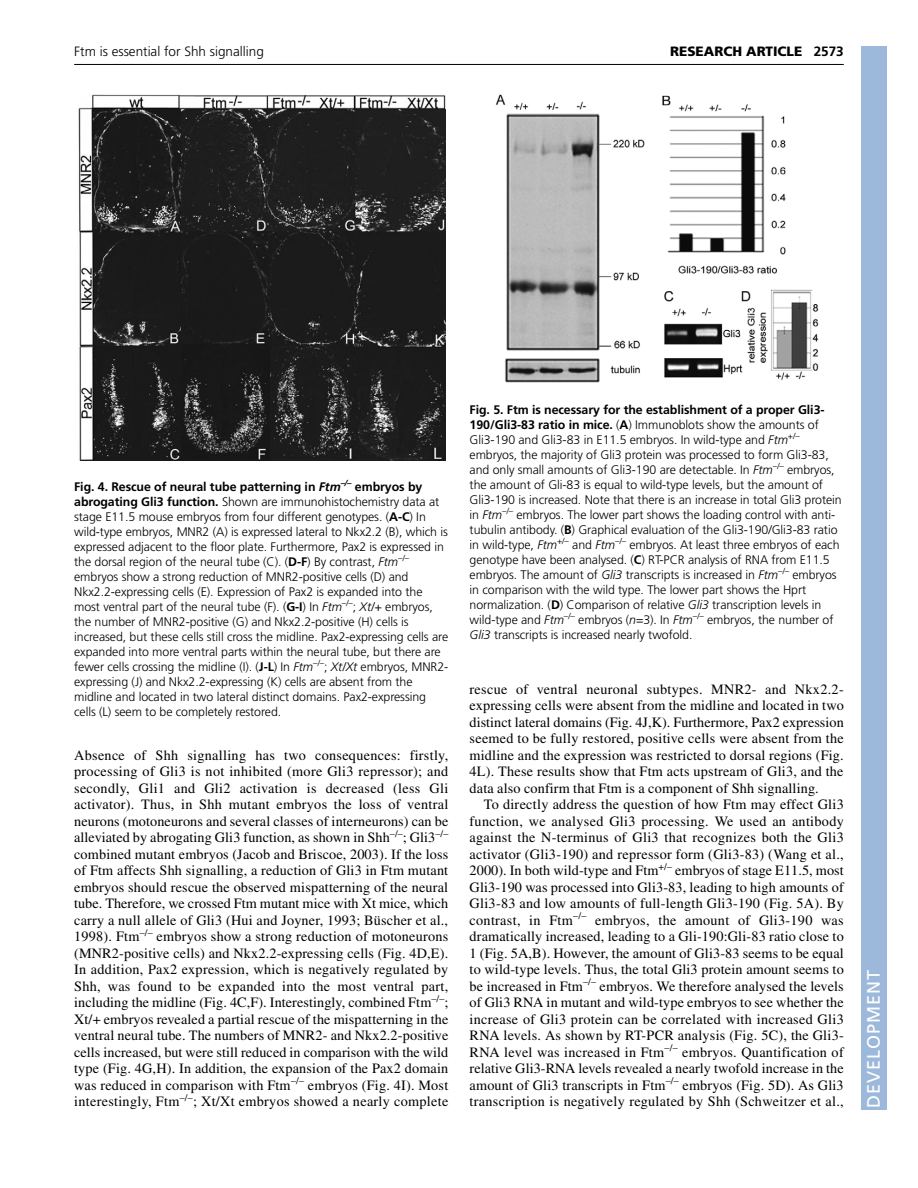
<style>
.page{position:relative;width:918px;height:1188px;background:#fff}
.page>*{position:absolute;margin:0;border:0;box-sizing:border-box;transform-origin:0 0}
.t1{font:18px "Frutiger LT Std";letter-spacing:.055em;color:#fff}
.t2{font:14.25px/16.5px "Times";letter-spacing:.02em;color:#000;text-align:justify}
.t3{font:300 13.5px "Frutiger LT Std";color:#000}
.t4{font:900 13.5px "Frutiger LT Std";color:#000}
.t5{font:300 12.3px/15px "Frutiger LT Std";letter-spacing:-.005em;color:#000}
.s1{font-weight:700}
.s2{font-weight:700;font-style:italic}
.s3{font-style:italic}
</style>
<div class="page">
<div style="left:861px;top:46px;width:25px;height:1064px;background:#9cb9db"></div>
<hr style="left:74px;top:64px;width:770px;height:1px;background:#000">
<img style="left:78px;top:94px;width:367px;height:366px">
<img style="left:495px;top:94px;width:324px;height:289px">
<p class="t3" style="left:74px;top:46px;width:191px">Ftm is essential for Shh signalling</p>
<p class="t4" style="left:670px;top:46px;width:175px">RESEARCH ARTICLE <span class="s1">2573</span></p>
<p class="t5" style="left:74px;top:480px;width:376px"><span class="s1">Fig. 4. Rescue of neural tube patterning in</span> <span class="s2">Ftm</span><sup>–/–</sup> <span class="s1">embryos by abrogating Gli3 function.</span> Shown are immunohistochemistry data at stage E11.5 mouse embryos from four different genotypes. (<span class="s1">A-C</span>) In wild-type embryos, MNR2 (A) is expressed lateral to Nkx2.2 (B), which is expressed adjacent to the floor plate. Furthermore, Pax2 is expressed in the dorsal region of the neural tube (C). (<span class="s1">D-F</span>) By contrast, <span class="s3">Ftm</span><sup>–/– </sup>embryos show a strong reduction of MNR2-positive cells (D) and Nkx2.2-expressing cells (E). Expression of Pax2 is expanded into the most ventral part of the neural tube (F). (<span class="s1">G-I</span>) In <span class="s3">Ftm</span><sup>–/–</sup>; <span class="s3">Xt/+</span> embryos, the number of MNR2-positive (G) and Nkx2.2-positive (H) cells is increased, but these cells still cross the midline. Pax2-expressing cells are expanded into more ventral parts within the neural tube, but there are fewer cells crossing the midline (I). (<span class="s1">J-L</span>) In <span class="s3">Ftm</span><sup>–/–</sup>; <span class="s3">Xt/Xt</span> embryos, MNR2- expressing (J) and Nkx2.2-expressing (K) cells are absent from the midline and located in two lateral distinct domains. Pax2-expressing cells (L) seem to be completely restored.</p>
<p class="t2" style="left:74px;top:748px;width:376px">Absence of Shh signalling has two consequences: firstly, processing of Gli3 is not inhibited (more Gli3 repressor); and secondly, Gli1 and Gli2 activation is decreased (less Gli activator). Thus, in Shh mutant embryos the loss of ventral neurons (motoneurons and several classes of interneurons) can be alleviated by abrogating Gli3 function, as shown in Shh<sup>–/–</sup>; Gli3<sup>–/– </sup>combined mutant embryos (Jacob and Briscoe, 2003). If the loss of Ftm affects Shh signalling, a reduction of Gli3 in Ftm mutant embryos should rescue the observed mispatterning of the neural tube. Therefore, we crossed Ftm mutant mice with Xt mice, which carry a null allele of Gli3 (Hui and Joyner, 1993; Büscher et al., 1998). Ftm<sup>–/–</sup> embryos show a strong reduction of motoneurons (MNR2-positive cells) and Nkx2.2-expressing cells (Fig. 4D,E).<br>In addition, Pax2 expression, which is negatively regulated by Shh, was found to be expanded into the most ventral part, including the midline (Fig. 4C,F). Interestingly, combined Ftm<sup>–/–</sup>; Xt/+ embryos revealed a partial rescue of the mispatterning in the ventral neural tube. The numbers of MNR2- and Nkx2.2-positive cells increased, but were still reduced in comparison with the wild type (Fig. 4G,H). In addition, the expansion of the Pax2 domain was reduced in comparison with Ftm<sup>–/–</sup> embryos (Fig. 4I). Most interestingly, Ftm<sup>–/–</sup>; Xt/Xt embryos showed a nearly complete</p>
<p class="t5" style="left:470px;top:403px;width:374px"><span class="s1">Fig. 5. Ftm is necessary for the establishment of a proper Gli3- 190/Gli3-83 ratio in mice.</span> (<span class="s1">A</span>) Immunoblots show the amounts of Gli3-190 and Gli3-83 in E11.5 embryos. In wild-type and <span class="s3">Ftm</span><sup>+/– </sup>embryos, the majority of Gli3 protein was processed to form Gli3-83, and only small amounts of Gli3-190 are detectable. In <span class="s3">Ftm</span><sup>–/–</sup> embryos, the amount of Gli-83 is equal to wild-type levels, but the amount of Gli3-190 is increased. Note that there is an increase in total Gli3 protein in <span class="s3">Ftm</span><sup>–/–</sup> embryos. The lower part shows the loading control with anti&shy;tubulin antibody. (<span class="s1">B</span>) Graphical evaluation of the Gli3-190/Gli3-83 ratio in wild-type, <span class="s3">Ftm</span><sup>+/–</sup> and <span class="s3">Ftm</span><sup>–/–</sup> embryos. At least three embryos of each genotype have been analysed. (<span class="s1">C</span>) RT-PCR analysis of RNA from E11.5 embryos. The amount of <span class="s3">Gli3</span> transcripts is increased in <span class="s3">Ftm</span><sup>–/–</sup> embryos in comparison with the wild type. The lower part shows the Hprt normalization. (<span class="s1">D</span>) Comparison of relative <span class="s3">Gli3</span> transcription levels in wild-type and <span class="s3">Ftm</span><sup>–/–</sup> embryos (<span class="s3">n</span>=3). In <span class="s3">Ftm</span><sup>–/–</sup> embryos, the number of <span class="s3">Gli3</span> transcripts is increased nearly twofold.</p>
<p class="t2" style="left:470px;top:682px;width:376px">rescue of ventral neuronal subtypes. MNR2- and Nkx2.2- expressing cells were absent from the midline and located in two distinct lateral domains (Fig. 4J,K). Furthermore, Pax2 expression seemed to be fully restored, positive cells were absent from the midline and the expression was restricted to dorsal regions (Fig.<br>4L). These results show that Ftm acts upstream of Gli3, and the data also confirm that Ftm is a component of Shh signalling.</p>
<p class="t2" style="left:470px;top:798px;width:376px;text-indent:14px">To directly address the question of how Ftm may effect Gli3 function, we analysed Gli3 processing. We used an antibody against the N-terminus of Gli3 that recognizes both the Gli3 activator (Gli3-190) and repressor form (Gli3-83) (Wang et al., 2000). In both wild-type and Ftm<sup>+/–</sup> embryos of stage E11.5, most Gli3-190 was processed into Gli3-83, leading to high amounts of Gli3-83 and low amounts of full-length Gli3-190 (Fig. 5A). By contrast, in Ftm<sup>–/–</sup> embryos, the amount of Gli3-190 was dramatically increased, leading to a Gli-190:Gli-83 ratio close to 1 (Fig. 5A,B). However, the amount of Gli3-83 seems to be equal to wild-type levels. Thus, the total Gli3 protein amount seems to be increased in Ftm<sup>–/–</sup> embryos. We therefore analysed the levels of Gli3 RNA in mutant and wild-type embryos to see whether the increase of Gli3 protein can be correlated with increased Gli3<br>RNA levels. As shown by RT-PCR analysis (Fig. 5C), the Gli3- RNA level was increased in Ftm<sup>–/–</sup> embryos. Quantification of relative Gli3-RNA levels revealed a nearly twofold increase in the amount of Gli3 transcripts in Ftm<sup>–/–</sup> embryos (Fig. 5D). As Gli3 transcription is negatively regulated by Shh (Schweitzer et al.,</p>
<p class="t1" style="left:863px;top:1108px;width:140px;rotate:-90deg">DEVELOPMENT</p>
</div>
